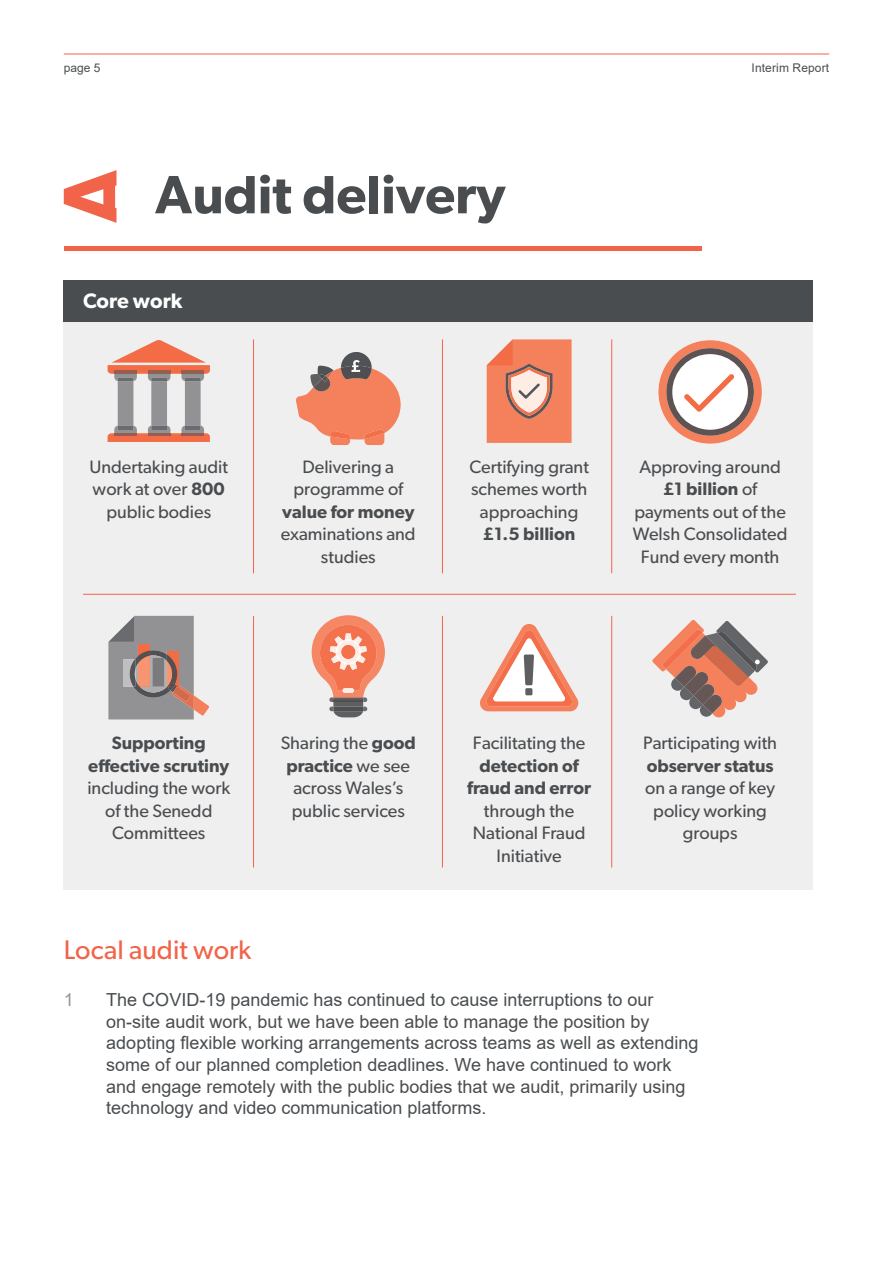
<style>
.page{position:relative;width:893px;height:1263px;background:#fff}
.page>*{position:absolute;margin:0;border:0;box-sizing:border-box;transform-origin:0 0}
.t1{font:600 54px "Gibson";color:#494d50}
.H1{font:27px "Gibson";color:#f16449}
.t2{font:600 21px "Gibson";color:#fff}
.t3{font:18px/22.5px "Gibson";color:#494d50;text-align:center}
.t4{font:18px/21.6px "Arial";color:#494d50}
.t5{font:600 18px/22.5px "Gibson";color:#494d50;text-align:center}
.t6{font:18px "Arial";color:#939598}
.t7{font:12px "Arial";letter-spacing:.01em;color:#494d50}
.s1{font-weight:600}
</style>
<div class="page">
<hr style="left:64px;top:54px;width:765px;height:1px;background:#f16449">
<svg style="left:64px;top:170px;width:53px;height:53px"></svg>
<div style="left:64px;top:246px;width:638px;height:5px;background:#f16449"></div>
<div style="left:64px;top:321px;width:749px;height:569px;background:#f0efef"></div>
<div style="left:64px;top:280px;width:749px;height:41px;background:#494d50"></div>
<svg style="left:108px;top:340px;width:102px;height:102px"></svg>
<svg style="left:487px;top:339px;width:85px;height:104px;background:#ec8f72"></svg>
<svg style="left:658px;top:340px;width:104px;height:104px"></svg>
<hr style="left:253px;top:339px;width:1px;height:234px;background:#f16449">
<hr style="left:253px;top:616px;width:1px;height:251px;background:#f16449">
<hr style="left:83px;top:594px;width:713px;height:1px;background:#f16449">
<hr style="left:442px;top:339px;width:1px;height:234px;background:#f16449">
<hr style="left:442px;top:616px;width:1px;height:251px;background:#f16449">
<hr style="left:611px;top:339px;width:1px;height:234px;background:#f16449">
<hr style="left:611px;top:616px;width:1px;height:251px;background:#f16449">
<svg style="left:312px;top:615px;width:73px;height:102px"></svg>
<svg style="left:480px;top:624px;width:99px;height:87px"></svg>
<div style="left:525px;top:688px;width:7px;height:7px;background:#5d5f61"></div>
<svg style="left:108px;top:616px;width:101px;height:103px"></svg>
<svg style="left:652px;top:620px;width:116px;height:97px"></svg>
<svg style="left:296px;top:352px;width:105px;height:93px"></svg>
<p class="t7" style="left:64px;top:59px;width:38px">page 5</p>
<p class="t7" style="left:752px;top:59px;width:79px">Interim Report</p>
<h1 class="t1" style="left:155px;top:162px;width:352px">Audit delivery</h1>
<p class="t2" style="left:83px;top:288px;width:101px">Core work</p>
<p class="t3" style="left:89px;top:455px;width:140px">Undertaking audit work at over <span class="s1">800 </span>public bodies</p>
<p class="t3" style="left:293px;top:455px;width:111px">Delivering a programme of</p>
<p class="t5" style="left:282px;top:500px;width:134px">value for money</p>
<p class="t3" style="left:281px;top:523px;width:136px">examinations and studies</p>
<p class="t3" style="left:469px;top:455px;width:121px">Certifying grant schemes worth approaching</p>
<p class="t5" style="left:483px;top:522px;width:94px">£1.5 billion</p>
<p class="t3" style="left:633px;top:455px;width:156px">Approving around <span class="s1">£1 billion</span> of payments out of the<br>Welsh Consolidated<br>Fund every month</p>
<p class="t5" style="left:88px;top:731px;width:142px">Supporting effective scrutiny</p>
<p class="t3" style="left:87px;top:776px;width:144px">including the work of the Senedd<br>Committees</p>
<p class="t3" style="left:281px;top:731px;width:137px">Sharing the <span class="s1">good practice</span> we see across Wales’s public services</p>
<p class="t3" style="left:473px;top:731px;width:114px">Facilitating the</p>
<p class="t5" style="left:467px;top:754px;width:126px">detection of fraud and error</p>
<p class="t3" style="left:473px;top:799px;width:114px">through the<br>National Fraud<br>Initiative</p>
<p class="t3" style="left:643px;top:731px;width:136px">Participating with</p>
<p class="t5" style="left:647px;top:754px;width:128px">observer status</p>
<p class="t3" style="left:645px;top:776px;width:131px">on a range of key policy working groups</p>
<h3 class="H1" style="left:64px;top:933px;width:189px">Local audit work</h3>
<p class="t6" style="left:64px;top:987px;width:12px">1</p>
<p class="t4" style="left:106px;top:989px;width:594px">The COVID-19 pandemic has continued to cause interruptions to our on-site audit work, but we have been able to manage the position by adopting flexible working arrangements across teams as well as extending some of our planned completion deadlines. We have continued to work and engage remotely with the public bodies that we audit, primarily using technology and video communication platforms.</p>
</div>
